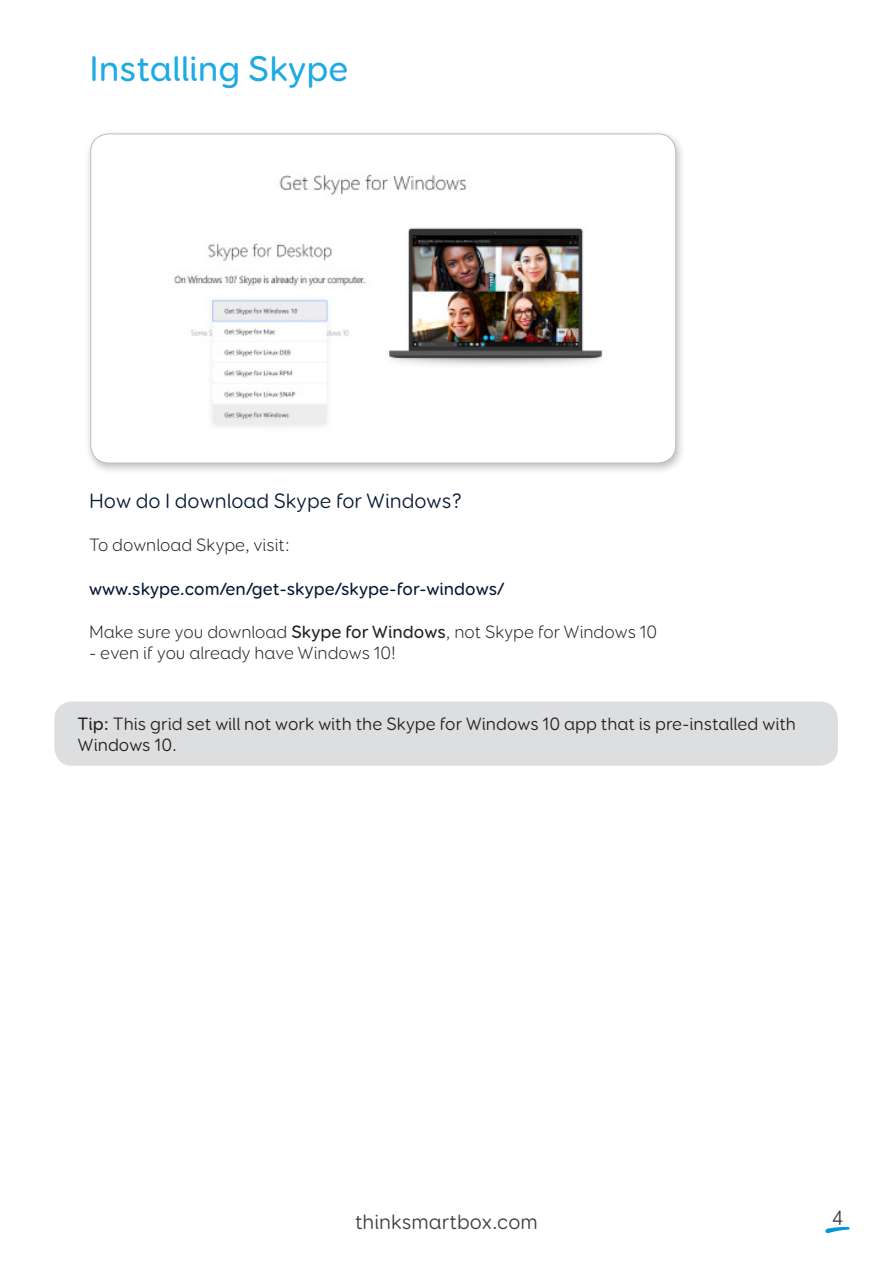
<style>
.page{position:relative;width:893px;height:1263px;background:#fff}
.page>*{position:absolute;margin:0;border:0;box-sizing:border-box;transform-origin:0 0}
.t1{font:500 36px "Booster Next FY";color:#1eaae2}
.t2{font:21px "Booster Next FY";color:#061a33}
.t3{font:21px "Booster Next FY";color:#3e3e3f}
.t4{font:300 18px "Booster Next FY";color:#231f20}
.t5{font:18px/21.6px "Booster Next FY";color:#231f20}
.t6{font:500 18px "Booster Next FY";color:#071732}
.s1{font-weight:500}
</style>
<div class="page">
<svg style="left:825px;top:1227px;width:25px;height:6px"></svg>
<div style="left:85px;top:129px;width:601px;height:346px;background:#231f20;opacity:.3"></div>
<img style="left:91px;top:134px;width:585px;height:329px">
<div style="left:54px;top:701px;width:784px;height:65px;background:#dddedf;border-radius:18px"></div>
<p class="t1" style="left:90px;top:46px;width:261px">Installing Skype</p>
<p class="t2" style="left:89px;top:488px;width:375px">How do I download Skype for Windows?</p>
<p class="t4" style="left:89px;top:534px;width:202px">To download Skype, visit:</p>
<p class="t6" style="left:89px;top:577px;width:417px">www.skype.com/en/get-skype/skype-for-windows/</p>
<p class="t4" style="left:89px;top:621px;width:570px">Make sure you download <span class="s1">Skype for Windows</span>, not Skype for Windows 10</p>
<p class="t4" style="left:89px;top:642px;width:308px">- even if you already have Windows 10!</p>
<p class="t5" style="left:78px;top:712px;width:720px"><span class="s1">Tip:</span> This grid set will not work with the Skype for Windows 10 app that is pre-installed with<br>Windows 10.</p>
<p class="t3" style="left:355px;top:1209px;width:184px">thinksmartbox.com</p>
<p class="t3" style="left:832px;top:1205px;width:13px">4</p>
</div>
